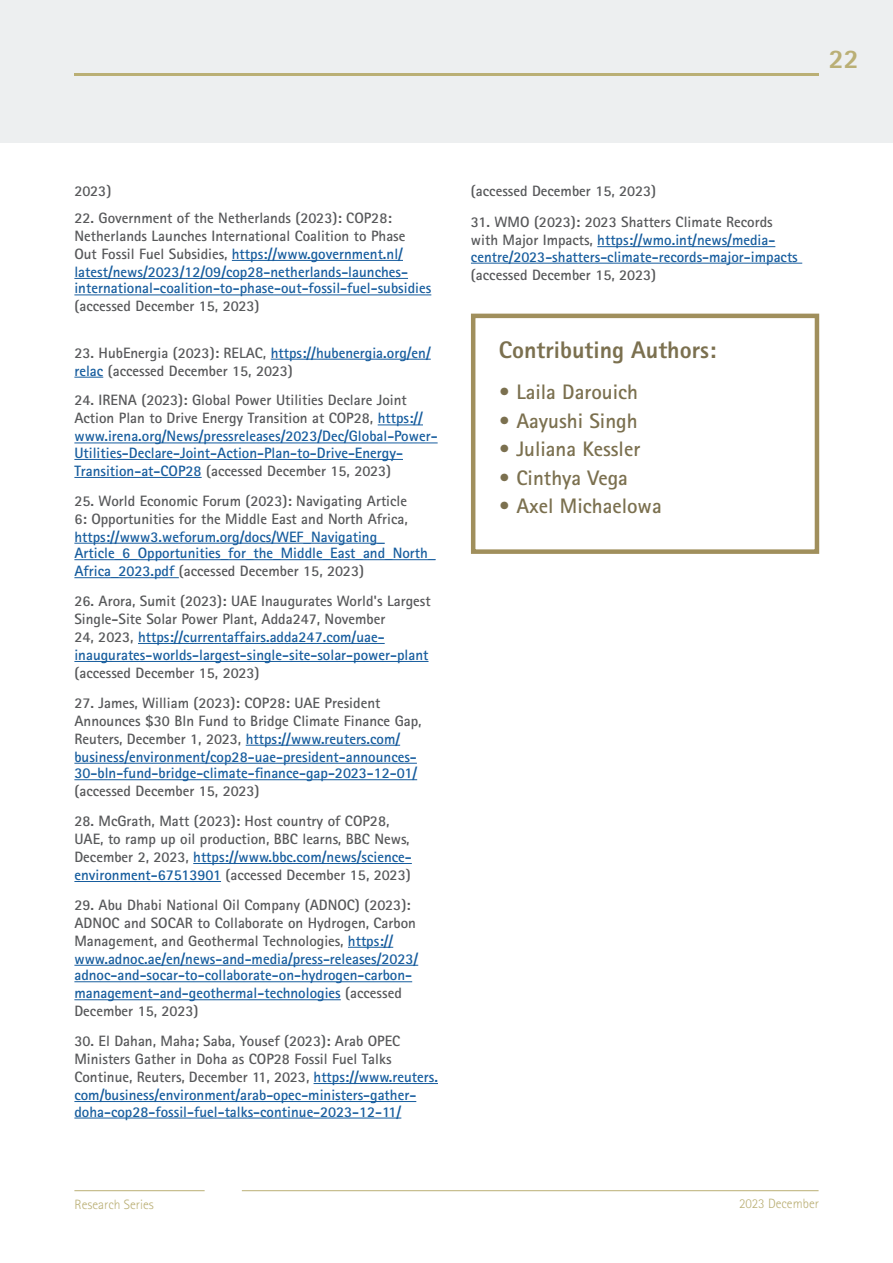
<style>
.page{position:relative;width:893px;height:1263px;background:#fff}
.page>*{position:absolute;margin:0;border:0;box-sizing:border-box;transform-origin:0 0}
.t1{font:800 27px "Rotis Sans Serif Std";color:#baaf75}
.t2{font:800 24px "Rotis Sans Serif Std";color:#7b704f}
.t3{font:700 21px "Rotis Sans Serif Std";color:#7b704f}
.t4{font:700 15px/18px "Rotis Sans Serif Std";color:#57585a}
.t5{font:700 15px/18px "Rotis Sans Serif Std";color:#175d9e}
.t6{font:300 13.5px "Rotis Sans Serif Std";color:#baaf75}
.s1{color:#175d9e}
.s2{color:#57585a}
</style>
<div class="page">
<div style="left:0;top:0;width:893px;height:142px;background:#edeff0"></div>
<hr style="left:0;top:0;width:1px;height:143px;background:#baaf75">
<hr style="left:74px;top:73px;width:745px;height:3px;background:#baaf75">
<div style="left:471px;top:314px;width:348px;height:240px;border:4px solid #a08f5c"></div>
<hr style="left:232px;top:260px;width:171px;height:1px;background:#175d9e">
<hr style="left:74px;top:278px;width:334px;height:1px;background:#175d9e">
<hr style="left:74px;top:295px;width:357px;height:1px;background:#175d9e">
<hr style="left:271px;top:359px;width:160px;height:1px;background:#175d9e">
<svg style="left:74px;top:377px;width:29px;height:1px"></svg>
<hr style="left:378px;top:425px;width:45px;height:1px;background:#175d9e">
<hr style="left:74px;top:443px;width:364px;height:1px;background:#175d9e">
<hr style="left:74px;top:459px;width:329px;height:1px;background:#175d9e">
<hr style="left:74px;top:477px;width:128px;height:1px;background:#175d9e">
<hr style="left:74px;top:543px;width:311px;height:1px;background:#175d9e">
<hr style="left:74px;top:559px;width:361px;height:1px;background:#175d9e">
<hr style="left:74px;top:577px;width:105px;height:1px;background:#175d9e">
<hr style="left:138px;top:643px;width:247px;height:1px;background:#175d9e">
<hr style="left:74px;top:661px;width:354px;height:1px;background:#175d9e">
<hr style="left:246px;top:745px;width:154px;height:1px;background:#175d9e">
<hr style="left:74px;top:763px;width:343px;height:1px;background:#175d9e">
<hr style="left:74px;top:779px;width:343px;height:1px;background:#175d9e">
<hr style="left:193px;top:863px;width:219px;height:1px;background:#175d9e">
<hr style="left:74px;top:881px;width:147px;height:1px;background:#175d9e">
<hr style="left:348px;top:947px;width:45px;height:1px;background:#175d9e">
<hr style="left:74px;top:965px;width:344px;height:1px;background:#175d9e">
<hr style="left:74px;top:981px;width:338px;height:1px;background:#175d9e">
<hr style="left:74px;top:999px;width:267px;height:1px;background:#175d9e">
<hr style="left:314px;top:1083px;width:124px;height:1px;background:#175d9e">
<hr style="left:74px;top:1101px;width:342px;height:1px;background:#175d9e">
<hr style="left:74px;top:1118px;width:327px;height:1px;background:#175d9e">
<hr style="left:597px;top:246px;width:178px;height:1px;background:#175d9e">
<hr style="left:471px;top:263px;width:331px;height:1px;background:#175d9e">
<hr style="left:74px;top:1190px;width:131px;height:1px;background:#baaf75">
<hr style="left:242px;top:1190px;width:577px;height:1px;background:#baaf75">
<p class="t1" style="left:829px;top:42px;width:32px">22</p>
<p class="t4" style="left:74px;top:182px;width:38px">2023)</p>
<p class="t4" style="left:74px;top:209px;width:335px">22. Government of the Netherlands (2023): COP28:<br>Netherlands Launches International Coalition to Phase Out Fossil Fuel Subsidies, <span class="s1">https://www.government.nl/ latest/news/2023/12/09/cop28-netherlands-launches-</span></p>
<p class="t5" style="left:74px;top:279px;width:358px">international-coalition-to-phase-out-fossil-fuel-subsidies <span class="s2">(accessed December 15, 2023)</span></p>
<p class="t4" style="left:74px;top:343px;width:358px">23. HubEnergia (2023): RELAC, <span class="s1">https://hubenergia.org/en/ relac</span> (accessed December 15, 2023)</p>
<p class="t4" style="left:74px;top:391px;width:365px">24. IRENA (2023): Global Power Utilities Declare Joint<br>Action Plan to Drive Energy Transition at COP28, <span class="s1">https:// www.irena.org/News/pressreleases/2023/Dec/Global-Power-</span></p>
<p class="t5" style="left:74px;top:444px;width:330px">Utilities-Declare-Joint-Action-Plan-to-Drive-Energy-<br>Transition-at-COP28 <span class="s2">(accessed December 15, 2023)</span></p>
<p class="t4" style="left:74px;top:491px;width:335px;text-align:justify">25. World Economic Forum (2023): Navigating Article 6: Opportunities for the Middle East and North Africa, <span class="s1">https://www3.weforum.org/docs/WEF_Navigating_</span></p>
<p class="t5" style="left:74px;top:544px;width:363px">Article_6_Opportunities_for_the_Middle_East_and_North_<br>Africa_2023.pdf <span class="s2">(accessed December 15, 2023)</span></p>
<p class="t4" style="left:74px;top:592px;width:358px">26. Arora, Sumit (2023): UAE Inaugurates World's Largest Single-Site Solar Power Plant, Adda247, November<br>24, 2023, <span class="s1">https://currentaffairs.adda247.com/uae&shy;inaugurates-worlds-largest-single-site-solar-power-plant </span>(accessed December 15, 2023)</p>
<p class="t4" style="left:74px;top:693px;width:349px">27. James, William (2023): COP28: UAE President Announces $30 Bln Fund to Bridge Climate Finance Gap, Reuters, December 1, 2023, <span class="s1">https://www.reuters.com/ business/environment/cop28-uae-president-announces-</span></p>
<p class="t5" style="left:74px;top:764px;width:344px">30-bln-fund-bridge-climate-finance-gap-2023-12-01/ <span class="s2">(accessed December 15, 2023)</span></p>
<p class="t4" style="left:74px;top:812px;width:339px">28. McGrath, Matt (2023): Host country of COP28, UAE, to ramp up oil production, BBC learns, BBC News, December 2, 2023, <span class="s1">https://www.bbc.com/news/science&shy;environment-67513901</span> (accessed December 15, 2023)</p>
<p class="t4" style="left:74px;top:895px;width:345px">29. Abu Dhabi National Oil Company (ADNOC) (2023):<br>ADNOC and SOCAR to Collaborate on Hydrogen, Carbon Management, and Geothermal Technologies, <span class="s1">https:// www.adnoc.ae/en/news-and-media/press-releases/2023/</span></p>
<p class="t5" style="left:74px;top:966px;width:339px">adnoc-and-socar-to-collaborate-on-hydrogen-carbon&shy;management-and-geothermal-technologies <span class="s2">(accessed<br>December 15, 2023)</span></p>
<p class="t4" style="left:74px;top:1032px;width:365px">30. El Dahan, Maha; Saba, Yousef (2023): Arab OPEC Ministers Gather in Doha as COP28 Fossil Fuel Talks Continue, Reuters, December 11, 2023, <span class="s1">https://www.reuters. com/business/environment/arab-opec-ministers-gather-</span></p>
<p class="t5" style="left:74px;top:1102px;width:328px">doha-cop28-fossil-fuel-talks-continue-2023-12-11/</p>
<p class="t4" style="left:471px;top:182px;width:187px">(accessed December 15, 2023)</p>
<p class="t4" style="left:471px;top:213px;width:306px">31. WMO (2023): 2023 Shatters Climate Records with Major Impacts, <span class="s1">https://wmo.int/news/media-</span></p>
<p class="t5" style="left:471px;top:247px;width:328px">centre/2023-shatters-climate-records-major-impacts <span class="s2">(accessed December 15, 2023)</span></p>
<p class="t2" style="left:499px;top:334px;width:219px">Contributing Authors:</p>
<p class="t3" style="left:499px;top:379px;width:141px">• Laila Darouich</p>
<p class="t3" style="left:499px;top:407px;width:140px">• Aayushi Singh</p>
<p class="t3" style="left:499px;top:436px;width:143px">• Juliana Kessler</p>
<p class="t3" style="left:499px;top:464px;width:131px">• Cinthya Vega</p>
<p class="t3" style="left:499px;top:493px;width:164px">• Axel Michaelowa</p>
<p class="t6" style="left:74px;top:1197px;width:81px">Research Series</p>
<p class="t6" style="left:739px;top:1195px;width:81px">2023 December</p>
</div>
